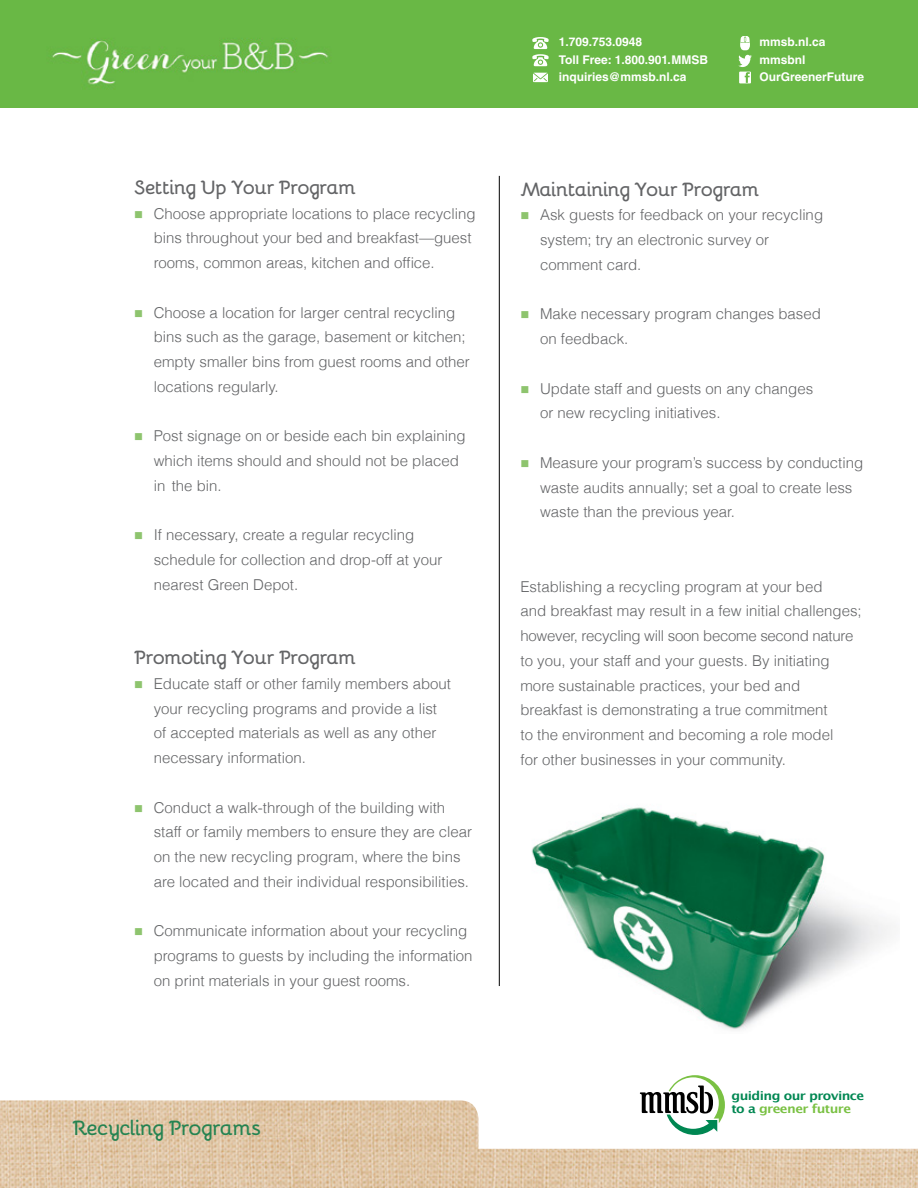
<style>
.page{position:relative;width:918px;height:1188px;background:#fff}
.page>*{position:absolute;margin:0;border:0;box-sizing:border-box;transform-origin:0 0}
.t1{font:700 21px "Bellota";letter-spacing:-.045em;color:#037742}
.t2{font:700 19.5px "Bellota";letter-spacing:-.05em;color:#636466}
.t3{font:300 15px/24.8px "Helvetica";color:#636466}
.t4{font:700 12.15px/13.4px "Lucida Grande";letter-spacing:-.045em;color:#008752;scale:1.1 1}
.t5{font:700 12px/17.2px "Helvetica";color:#fff}
.s1{color:#8ec46e}
.s2{color:#7ac143}
</style>
<div class="page">
<div style="left:0;top:0;width:918px;height:108px;background:#69b845"></div>
<svg style="left:640px;top:1075px;width:85px;height:25px"></svg>
<img style="left:0;top:1100px;width:918px;height:88px">
<svg style="left:738px;top:36px;width:14px;height:47px"></svg>
<svg style="left:533px;top:73px;width:15px;height:9px"></svg>
<svg style="left:532px;top:37px;width:17px;height:29px"></svg>
<hr style="left:499px;top:176px;width:1px;height:810px;background:#000">
<img style="left:531px;top:807px;width:360px;height:223px">
<p class="t2" style="left:134px;top:170px;width:223px">Setting Up Your Program</p>
<p class="t3" style="left:134px;top:201px;width:343px"><span class="s1">■</span> Choose appropriate locations to place recycling</p>
<p class="t3" style="left:154px;top:225px;width:319px">bins throughout your bed and breakfast—guest</p>
<p class="t3" style="left:154px;top:250px;width:282px">rooms, common areas, kitchen and office.</p>
<p class="t3" style="left:154px;top:300px;width:318px;text-indent:-20px"><span class="s1">■</span> Choose a location for larger central recycling bins such as the garage, basement or kitchen; empty smaller bins from guest rooms and other</p>
<p class="t3" style="left:154px;top:374px;width:127px">locations regularly.</p>
<p class="t3" style="left:134px;top:423px;width:333px"><span class="s1">■</span> Post signage on or beside each bin explaining</p>
<p class="t3" style="left:154px;top:448px;width:307px">which items should and should not be placed</p>
<p class="t3" style="left:154px;top:473px;width:70px">in the bin.</p>
<p class="t3" style="left:154px;top:522px;width:290px;text-indent:-20px"><span class="s1">■</span> If necessary, create a regular recycling schedule for collection and drop-off at your</p>
<p class="t3" style="left:154px;top:572px;width:146px">nearest Green Depot.</p>
<p class="t2" style="left:134px;top:640px;width:224px">Promoting Your Program</p>
<p class="t3" style="left:134px;top:671px;width:318px"><span class="s1">■</span> Educate staff or other family members about</p>
<p class="t3" style="left:154px;top:696px;width:285px">your recycling programs and provide a list</p>
<p class="t3" style="left:154px;top:720px;width:284px">of accepted materials as well as any other necessary information.</p>
<p class="t3" style="left:134px;top:795px;width:312px"><span class="s1">■</span> Conduct a walk-through of the building with</p>
<p class="t3" style="left:154px;top:819px;width:320px">staff or family members to ensure they are clear</p>
<p class="t3" style="left:154px;top:844px;width:308px">on the new recycling program, where the bins</p>
<p class="t3" style="left:154px;top:869px;width:317px">are located and their individual responsibilities.</p>
<p class="t3" style="left:134px;top:918px;width:334px"><span class="s1">■</span> Communicate information about your recycling</p>
<p class="t3" style="left:154px;top:943px;width:320px">programs to guests by including the information on print materials in your guest rooms.</p>
<h1 class="t1" style="left:72px;top:1109px;width:190px">Recycling Programs</h1>
<p class="t5" style="left:559px;top:33px;width:151px">1.709.753.0948<br>Toll Free: 1.800.901.MMSB inquiries@mmsb.nl.ca</p>
<p class="t5" style="left:759px;top:33px;width:106px">mmsb.nl.ca mmsbnl<br>OurGreenerFuture</p>
<p class="t2" style="left:520px;top:172px;width:241px">Maintaining Your Program</p>
<p class="t3" style="left:520px;top:203px;width:304px"><span class="s1">■</span> Ask guests for feedback on your recycling</p>
<p class="t3" style="left:540px;top:227px;width:231px">system; try an electronic survey or</p>
<p class="t3" style="left:540px;top:252px;width:103px">comment card.</p>
<p class="t3" style="left:520px;top:302px;width:302px"><span class="s1">■</span> Make necessary program changes based</p>
<p class="t3" style="left:540px;top:326px;width:90px">on feedback.</p>
<p class="t3" style="left:520px;top:376px;width:294px"><span class="s1">■</span> Update staff and guests on any changes</p>
<p class="t3" style="left:540px;top:401px;width:182px">or new recycling initiatives.</p>
<p class="t3" style="left:520px;top:450px;width:344px"><span class="s1">■</span> Measure your program’s success by conducting</p>
<p class="t3" style="left:540px;top:475px;width:314px">waste audits annually; set a goal to create less</p>
<p class="t3" style="left:540px;top:500px;width:197px">waste than the previous year.</p>
<p class="t3" style="left:520px;top:574px;width:304px">Establishing a recycling program at your bed</p>
<p class="t3" style="left:520px;top:599px;width:343px">and breakfast may result in a few initial challenges; however, recycling will soon become second nature to you, your staff and your guests. By initiating more sustainable practices, your bed and breakfast is demonstrating a true commitment</p>
<p class="t3" style="left:520px;top:722px;width:314px">to the environment and becoming a role model</p>
<p class="t3" style="left:520px;top:747px;width:267px">for other businesses in your community.</p>
<p class="t4" style="left:732px;top:1089px;width:122px">guiding our province to a <span class="s2">greener future</span></p>
</div>
